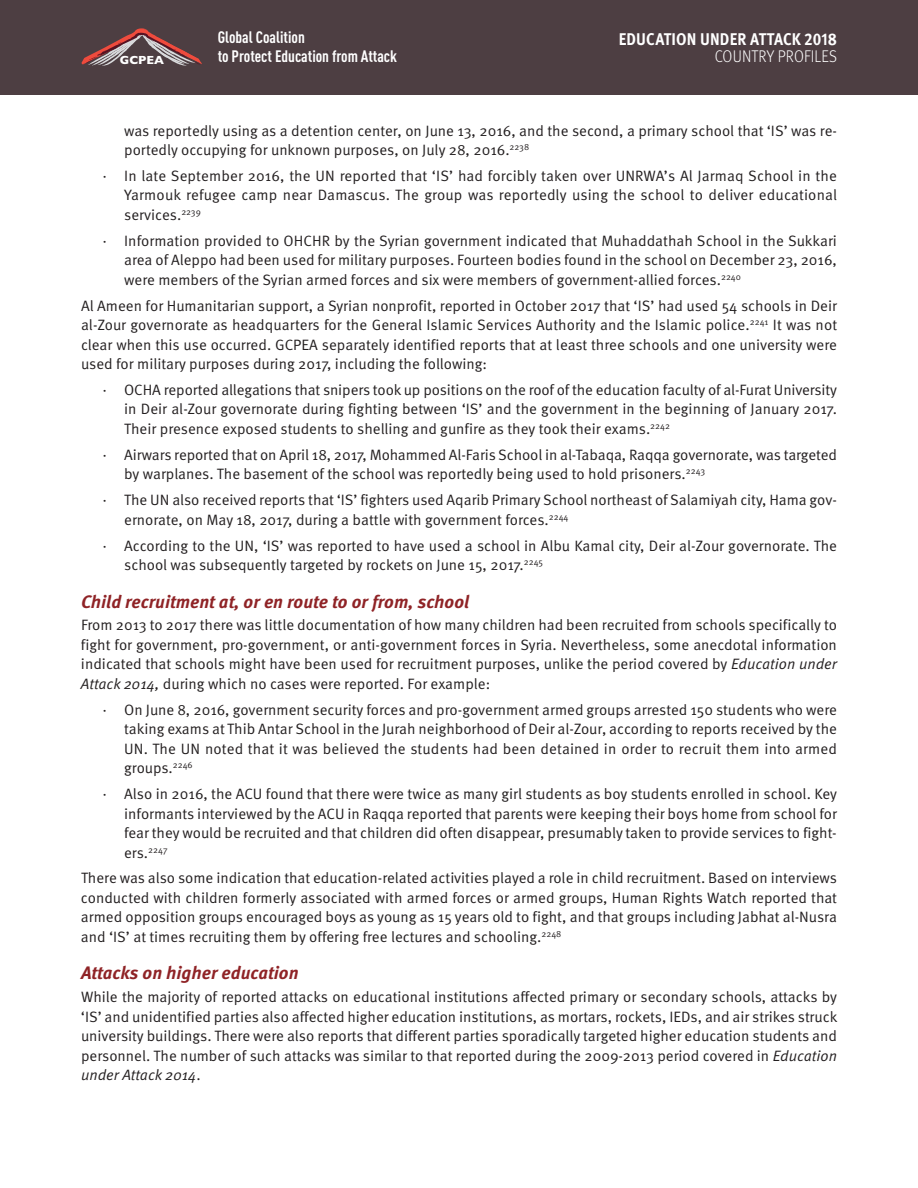
<style>
.page{position:relative;width:918px;height:1188px;background:#fff}
.page>*{position:absolute;margin:0;border:0;box-sizing:border-box;transform-origin:0 0}
.t1{font:italic 700 18px "Meta Pro";color:#8f2326}
.t2{font:700 16.95px "Meta Pro";letter-spacing:.01em;color:#fff;scale:.9 1}
.t3{font:300 16.95px "Meta Pro";letter-spacing:.01em;color:#fff;scale:.9 1}
.t4{font:700 16.35px/19.4px "DIN Cond";color:#fff}
.t5{font:15px/19.5px "Meta Pro Norm";color:#231f20;text-align:justify}
.t6{font:15px "Meta Pro Norm Ita";color:#231f20}
.t7{font:700 11.85px "Gill Sans";color:#fff}
.s1{font-family:"Meta Pro Norm Ita"}
.s2{font-family:"Meta Pro Norm"}
</style>
<div class="page">
<div style="left:0;top:0;width:918px;height:95px;background:#4d3e42"></div>
<svg style="left:81px;top:28px;width:121px;height:38px"></svg>
<p class="t4" style="left:218px;top:29px;width:181px">Global Coalition<br>to Protect Education from Attack</p>
<p class="t2" style="left:619px;top:33px;width:244px">EDUCATION UNDER ATTACK 2018</p>
<p class="t7" style="left:120px;top:53px;width:46px">GCPEA</p>
<p class="t3" style="left:715px;top:50px;width:137px">COUNTRY PROFILES</p>
<p class="t5" style="left:124px;top:122px;width:714px">was reportedly using as a detention center, on June 13, 2016, and the second, a primary school that ‘IS’ was re&shy;portedly occupying for unknown purposes, on July 28, 2016.<sup>2238</sup></p>
<p class="t5" style="left:124px;top:167px;width:714px;text-indent:-22px">· In late September 2016, the UN reported that ‘IS’ had forcibly taken over UNRWA’s Al Jarmaq School in the Yarmouk refugee camp near Damascus. The group was reportedly using the school to deliver educational services.<sup>2239</sup></p>
<p class="t5" style="left:124px;top:232px;width:714px;text-indent:-22px">· Information provided to OHCHR by the Syrian government indicated that Muhaddathah School in the Sukkari area of Aleppo had been used for military purposes. Fourteen bodies found in the school on December 23, 2016, were members of the Syrian armed forces and six were members of government-allied forces.<sup>2240</sup></p>
<p class="t5" style="left:81px;top:297px;width:758px">Al Ameen for Humanitarian support, a Syrian nonprofit, reported in October 2017 that ‘IS’ had used 54 schools in Deir al-Zour governorate as headquarters for the General Islamic Services Authority and the Islamic police.<sup>2241</sup> It was not clear when this use occurred. GCPEA separately identified reports that at least three schools and one university were used for military purposes during 2017, including the following:</p>
<p class="t5" style="left:124px;top:381px;width:714px;text-indent:-22px">· OCHA reported allegations that snipers took up positions on the roof of the education faculty of al-Furat University in Deir al-Zour governorate during fighting between ‘IS’ and the government in the beginning of January 2017.<br>Their presence exposed students to shelling and gunfire as they took their exams.<sup>2242</sup></p>
<p class="t5" style="left:124px;top:446px;width:714px;text-indent:-22px">· Airwars reported that on April 18, 2017, Mohammed Al-Faris School in al-Tabaqa, Raqqa governorate, was targeted by warplanes. The basement of the school was reportedly being used to hold prisoners.<sup>2243</sup></p>
<p class="t5" style="left:124px;top:491px;width:714px;text-indent:-22px">· The UN also received reports that ‘IS’ fighters used Aqarib Primary School northeast of Salamiyah city, Hama gov&shy;ernorate, on May 18, 2017, during a battle with government forces.<sup>2244</sup></p>
<p class="t5" style="left:124px;top:537px;width:714px;text-indent:-22px">· According to the UN, ‘IS’ was reported to have used a school in Albu Kamal city, Deir al-Zour governorate. The school was subsequently targeted by rockets on June 15, 2017.<sup>2245</sup></p>
<p class="t1" style="left:81px;top:594px;width:390px">Child recruitment at, or en route to or from, school</p>
<p class="t5" style="left:81px;top:617px;width:758px">From 2013 to 2017 there was little documentation of how many children had been recruited from schools specifically to fight for government, pro-government, or anti-government forces in Syria. Nevertheless, some anecdotal information indicated that schools might have been used for recruitment purposes, unlike the period covered by <span class="s1">Education under Attack 2014,</span> during which no cases were reported. For example:</p>
<p class="t5" style="left:124px;top:701px;width:714px;text-indent:-22px">· On June 8, 2016, government security forces and pro-government armed groups arrested 150 students who were taking exams at Thib Antar School in the Jurah neighborhood of Deir al-Zour, according to reports received by the UN. The UN noted that it was believed the students had been detained in order to recruit them into armed groups.<sup>2246</sup></p>
<p class="t5" style="left:124px;top:785px;width:714px;text-indent:-22px">· Also in 2016, the ACU found that there were twice as many girl students as boy students enrolled in school. Key informants interviewed by the ACU in Raqqa reported that parents were keeping their boys home from school for fear they would be recruited and that children did often disappear, presumably taken to provide services to fight&shy;ers.<sup>2247</sup></p>
<p class="t5" style="left:81px;top:870px;width:758px">There was also some indication that education-related activities played a role in child recruitment. Based on interviews conducted with children formerly associated with armed forces or armed groups, Human Rights Watch reported that armed opposition groups encouraged boys as young as 15 years old to fight, and that groups including Jabhat al-Nusra and ‘IS’ at times recruiting them by offering free lectures and schooling.<sup>2248</sup></p>
<p class="t1" style="left:81px;top:966px;width:219px">Attacks on higher education</p>
<p class="t5" style="left:81px;top:988px;width:758px">While the majority of reported attacks on educational institutions affected primary or secondary schools, attacks by ‘IS’ and unidentified parties also affected higher education institutions, as mortars, rockets, IEDs, and air strikes struck university buildings. There were also reports that different parties sporadically targeted higher education students and personnel. The number of such attacks was similar to that reported during the 2009-2013 period covered in <span class="s1">Education</span></p>
<p class="t6" style="left:81px;top:1069px;width:121px">under Attack 2014<span class="s2">.</span></p>
</div>
